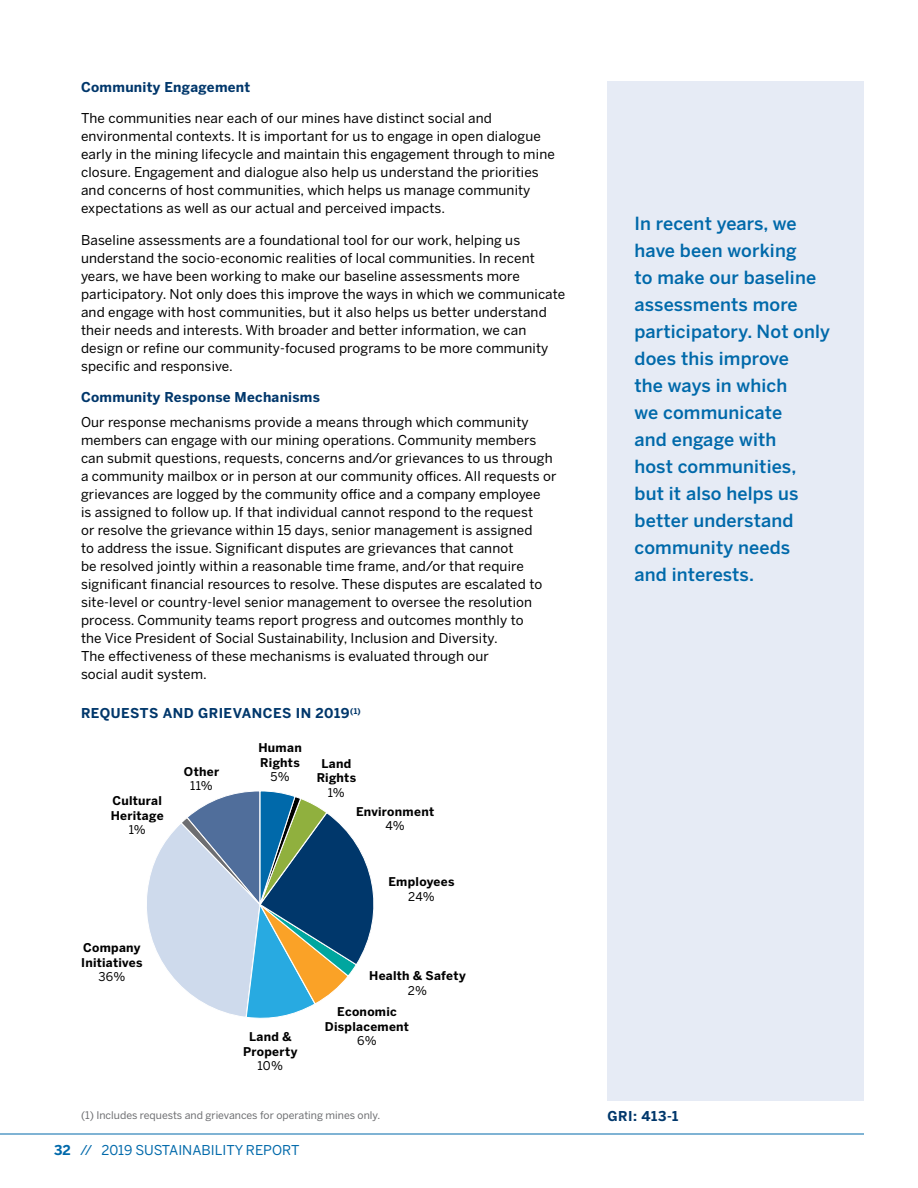
<style>
.page{position:relative;width:918px;height:1188px;background:#fff}
.page>*{position:absolute;margin:0;border:0;box-sizing:border-box;transform-origin:0 0}
.t1{font:500 18px/27px "Benton Sans";letter-spacing:.01em;color:#0069aa}
.t2{font:13.5px/18px "Benton Sans";letter-spacing:.01em;color:#000}
.t3{font:700 13.5px "Benton Sans";letter-spacing:.02em;color:#00376b}
.t4{font:13.5px "Benton Sans";color:#0069aa}
.t5{font:700 12px/14.4px "Benton Sans";letter-spacing:.025em;color:#000}
.t6{font:12px "Benton Sans";letter-spacing:.02em;color:#000}
.t7{font:10.5px "Benton Sans";color:#6d6e71}
.s1{font-weight:700}
</style>
<div class="page">
<hr style="left:0;top:1134px;width:864px;height:1px;background:#0069aa">
<div style="left:608px;top:81px;width:256px;height:1020px;background:#e6ebf5"></div>
<svg style="left:147px;top:791px;width:227px;height:228px"></svg>
<p class="t3" style="left:81px;top:79px;width:171px">Community Engagement</p>
<p class="t2" style="left:81px;top:109px;width:475px">The communities near each of our mines have distinct social and environmental contexts. It is important for us to engage in open dialogue early in the mining lifecycle and maintain this engagement through to mine closure. Engagement and dialogue also help us understand the priorities and concerns of host communities, which helps us manage community expectations as well as our actual and perceived impacts.</p>
<p class="t2" style="left:81px;top:231px;width:486px">Baseline assessments are a foundational tool for our work, helping us understand the socio-economic realities of local communities. In recent years, we have been working to make our baseline assessments more participatory. Not only does this improve the ways in which we communicate and engage with host communities, but it also helps us better understand their needs and interests. With broader and better information, we can design or refine our community-focused programs to be more community specific and responsive.</p>
<p class="t3" style="left:81px;top:389px;width:241px">Community Response Mechanisms</p>
<p class="t2" style="left:81px;top:413px;width:477px">Our response mechanisms provide a means through which community members can engage with our mining operations. Community members can submit questions, requests, concerns and/or grievances to us through a community mailbox or in person at our community offices. All requests or grievances are logged by the community office and a company employee<br>is assigned to follow up. If that individual cannot respond to the request<br>or resolve the grievance within 15 days, senior management is assigned<br>to address the issue. Significant disputes are grievances that cannot<br>be resolved jointly within a reasonable time frame, and/or that require significant financial resources to resolve. These disputes are escalated to site-level or country-level senior management to oversee the resolution process. Community teams report progress and outcomes monthly to<br>the Vice President of Social Sustainability, Inclusion and Diversity.<br>The effectiveness of these mechanisms is evaluated through our<br>social audit system.</p>
<p class="t3" style="left:81px;top:705px;width:281px">REQUESTS AND GRIEVANCES IN 2019<sup>(1)</sup></p>
<p class="t5" style="left:111px;top:794px;width:54px">Cultural<br>Heritage</p>
<p class="t6" style="left:129px;top:823px;width:18px">1%</p>
<p class="t5" style="left:184px;top:764px;width:37px">Other</p>
<p class="t6" style="left:190px;top:779px;width:24px">11%</p>
<p class="t5" style="left:81px;top:940px;width:63px">Company<br>Initiatives</p>
<p class="t6" style="left:98px;top:970px;width:28px">36%</p>
<p class="t5" style="left:258px;top:741px;width:45px">Human<br>Rights</p>
<p class="t6" style="left:271px;top:770px;width:21px">5%</p>
<p class="t5" style="left:317px;top:756px;width:41px;text-align:center">Land<br>Rights</p>
<p class="t6" style="left:328px;top:785px;width:18px">1%</p>
<p class="t5" style="left:356px;top:804px;width:80px">Environment</p>
<p class="t6" style="left:385px;top:819px;width:21px">4%</p>
<p class="t5" style="left:388px;top:874px;width:68px">Employees</p>
<p class="t6" style="left:408px;top:889px;width:28px">24%</p>
<p class="t5" style="left:369px;top:968px;width:98px">Health &amp; Safety</p>
<p class="t6" style="left:408px;top:983px;width:21px">2%</p>
<p class="t5" style="left:325px;top:1005px;width:86px;text-align:center">Economic<br>Displacement</p>
<p class="t5" style="left:249px;top:1030px;width:44px">Land &amp;</p>
<p class="t6" style="left:357px;top:1034px;width:21px">6%</p>
<p class="t5" style="left:243px;top:1044px;width:56px">Property</p>
<p class="t6" style="left:258px;top:1059px;width:27px">10%</p>
<p class="t1" style="left:634px;top:210px;width:197px">In recent years, we have been working<br>to make our baseline assessments more participatory. Not only does this improve<br>the ways in which<br>we communicate<br>and engage with<br>host communities, but it also helps us better understand community needs<br>and interests.</p>
<p class="t7" style="left:81px;top:1109px;width:301px">(1) Includes requests and grievances for operating mines only.</p>
<p class="t3" style="left:608px;top:1108px;width:72px">GRI: 413-1</p>
<p class="t4" style="left:54px;top:1142px;width:247px"><span class="s1">32</span> // 2019 SUSTAINABILITY REPORT</p>
</div>
